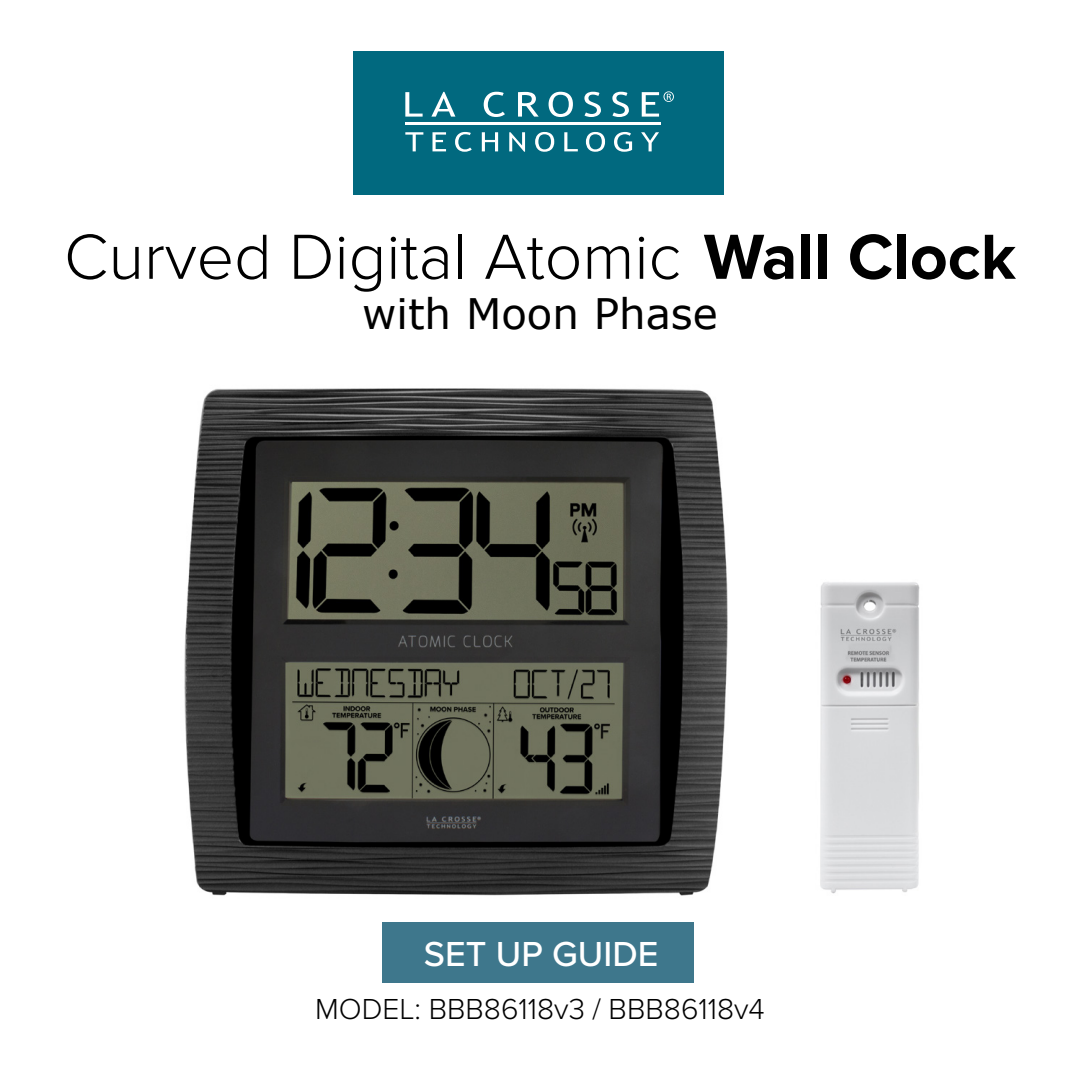
<style>
.page{position:relative;width:1080px;height:1080px;background:#fff}
.page>*{position:absolute;margin:0;border:0;box-sizing:border-box;transform-origin:0 0}
.t1{font:300 66px "Proxima Nova";color:#000}
.t2{font:42px "Verdana";color:#000}
.t3{font:500 36px "Proxima Nova";color:#fff}
.t4{font:300 30px "Proxima Nova";color:#000}
.s1{font-weight:700}
</style>
<div class="page">
<div style="left:353px;top:51px;width:370px;height:143px;background:#01697f"></div>
<hr style="left:405px;top:123px;width:255px;height:2px;background:#fff">
<svg style="left:405px;top:92px;width:18px;height:25px"></svg>
<svg style="left:431px;top:92px;width:24px;height:25px"></svg>
<svg style="left:484px;top:92px;width:21px;height:25px"></svg>
<svg style="left:518px;top:92px;width:21px;height:25px"></svg>
<svg style="left:549px;top:92px;width:24px;height:25px"></svg>
<svg style="left:584px;top:92px;width:17px;height:25px"></svg>
<svg style="left:612px;top:92px;width:17px;height:25px"></svg>
<svg style="left:405px;top:132px;width:18px;height:19px"></svg>
<svg style="left:433px;top:132px;width:13px;height:19px"></svg>
<svg style="left:455px;top:132px;width:17px;height:20px"></svg>
<svg style="left:482px;top:132px;width:16px;height:19px"></svg>
<svg style="left:509px;top:132px;width:16px;height:20px"></svg>
<svg style="left:535px;top:132px;width:19px;height:20px"></svg>
<svg style="left:564px;top:132px;width:14px;height:19px"></svg>
<svg style="left:586px;top:132px;width:19px;height:20px"></svg>
<svg style="left:614px;top:132px;width:18px;height:20px"></svg>
<svg style="left:641px;top:132px;width:18px;height:19px"></svg>
<svg style="left:642px;top:91px;width:32px;height:26px"></svg>
<div style="left:382px;top:922px;width:312px;height:61px;background:#3e778c"></div>
<img style="left:820px;top:582px;width:100px;height:312px">
<img style="left:184px;top:388px;width:544px;height:508px">
<p class="t1" style="left:64px;top:219px;width:953px">Curved Digital Atomic <span class="s1">Wall Clock</span></p>
<p class="t2" style="left:362px;top:285px;width:357px">with Moon Phase</p>
<p class="t3" style="left:424px;top:927px;width:236px">SET UP GUIDE</p>
<p class="t4" style="left:315px;top:992px;width:451px">MODEL: BBB86118v3 / BBB86118v4</p>
</div>
